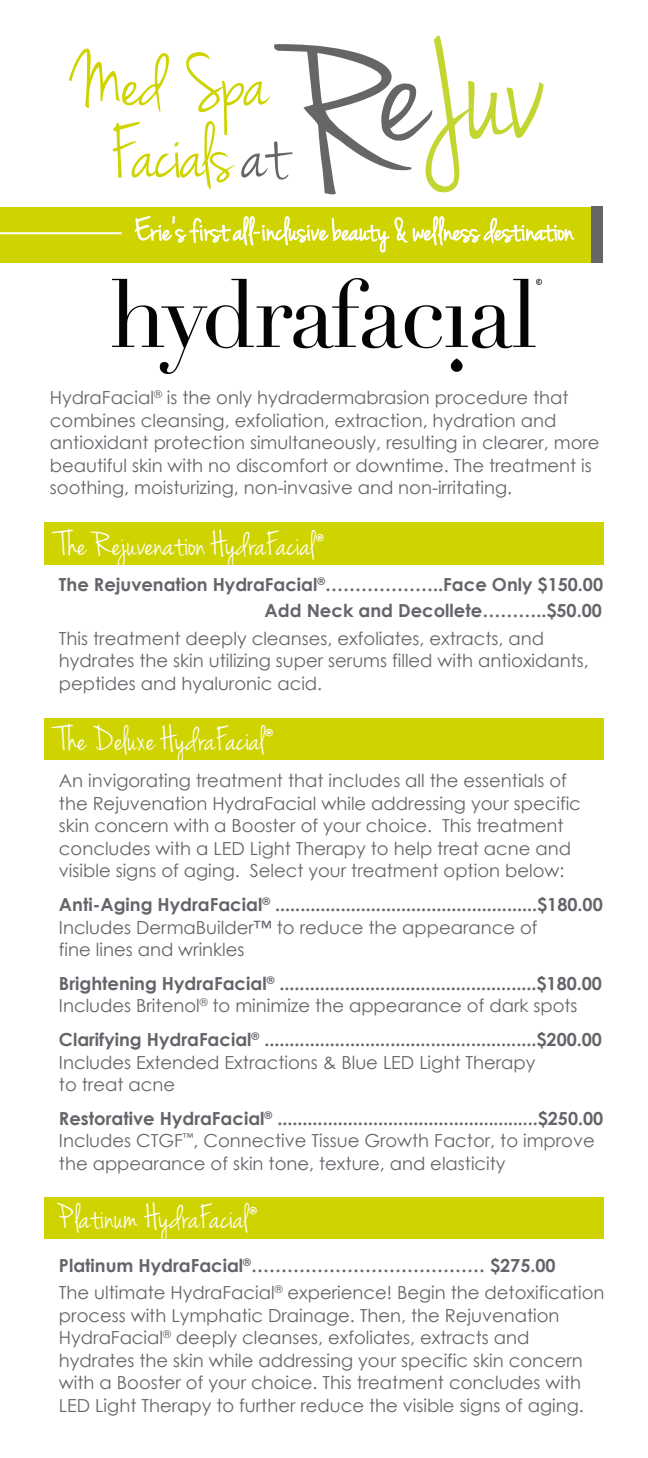
<style>
.page{position:relative;width:648px;height:1458px;background:#fff}
.page>*{position:absolute;margin:0;border:0;box-sizing:border-box;transform-origin:0 0}
.t1{font:168.75px "Jenna Sue";color:#c2d530}
.t2{font:81px/72px "Jenna Sue";letter-spacing:-.02em;color:#cfd400;text-align:center}
.t3{font:36px "Jenna Sue";color:#fff}
.t4{font:33.75px "Jenna Sue";color:#fff}
.t5{font:18px/22.5px "Century Gothic";color:#63656a}
.t6{font:700 18px/22.5px "Century Gothic";color:#63656a}
.s1{font-size:225px;color:#666}
.s2{font-size:198px;color:#666}
.s3{color:#666}
.s4{font-weight:400}
.s5{font-weight:700}
.s6{font-weight:700;font-size:17.55px}
</style>
<div class="page">
<div style="left:44px;top:718px;width:560px;height:42px;background:#cfd400"></div>
<div style="left:44px;top:523px;width:560px;height:42px;background:#cfd400"></div>
<div style="left:44px;top:1197px;width:560px;height:42px;background:#cfd400"></div>
<div style="left:0;top:207px;width:600px;height:55px;background:#cfd400"></div>
<svg style="left:135px;top:216px;width:272px;height:36px"></svg>
<svg style="left:413px;top:216px;width:161px;height:30px"></svg>
<div style="left:591px;top:206px;width:11px;height:56px;background:#666"></div>
<hr style="left:0;top:232px;width:122px;height:2px;background:#fff">
<img style="left:113px;top:279px;width:429px;height:94px">
<h1 class="t1" style="left:286px;top:-9px;width:261px"><span class="s1">R</span><span class="s2">e</span>Juv</h1>
<h3 class="t4" style="left:135px;top:211px;width:441px">Erie’s first all-inclusive beauty &amp; wellness destination</h3>
<h2 class="t2" style="left:73px;top:50px;width:216px">Med Spa<br>Facials <span class="s3">at</span></h2>
<p class="t5" style="left:50px;top:386px;width:551px">HydraFacial<sup>®</sup> is the only hydradermabrasion procedure that combines cleansing, exfoliation, extraction, hydration and antioxidant protection simultaneously, resulting in clearer, more beautiful skin with no discomfort or downtime. The treatment is soothing, moisturizing, non-invasive and non-irritating.</p>
<h3 class="t3" style="left:59px;top:523px;width:267px">The Rejuvenation HydraFacial<sup>®</sup></h3>
<p class="t6" style="left:59px;top:572px;width:546px">The Rejuvenation HydraFacial<sup>®</sup>………………..Face Only $150.00</p>
<p class="t5" style="left:59px;top:627px;width:531px">This treatment deeply cleanses, exfoliates, extracts, and hydrates the skin utilizing super serums filled with antioxidants, peptides and hyaluronic acid.</p>
<p class="t6" style="left:265px;top:599px;width:339px">Add Neck and Decollete………..$50.00</p>
<h3 class="t3" style="left:59px;top:719px;width:217px">The Deluxe HydraFacial<sup>®</sup></h3>
<p class="t5" style="left:59px;top:769px;width:523px">An invigorating treatment that includes all the essentials of the Rejuvenation HydraFacial while addressing your specific skin concern with a Booster of your choice. This treatment concludes with a LED Light Therapy to help treat acne and visible signs of aging. Select your treatment option below:</p>
<p class="t6" style="left:59px;top:893px;width:545px">Anti-Aging HydraFacial<sup>®</sup> ....................................................$180.00<br><span class="s4">Includes DermaBuilder™ to reduce the appearance of<br>fine lines and wrinkles</span></p>
<p class="t6" style="left:59px;top:971px;width:545px">Brightening HydraFacial<sup>®</sup> ...................................................$180.00<br><span class="s4">Includes Britenol</span><sup>®</sup> <span class="s4">to minimize the appearance of dark spots</span></p>
<p class="t6" style="left:59px;top:1028px;width:545px">Clarifying HydraFacial<sup>®</sup> ......................................................$200.00<br><span class="s4">Includes Extended Extractions &amp; Blue LED Light Therapy<br>to treat acne</span></p>
<p class="t5" style="left:59px;top:1107px;width:546px"><span class="s5">Restorative HydraFacial</span><sup>®</sup> <span class="s5">.........................................</span><span class="s6">.........</span><span class="s5">..$250.00<br></span>Includes CTGF<sup>™</sup>, Connective Tissue Growth Factor, to improve the appearance of skin tone, texture, and elasticity</p>
<h3 class="t3" style="left:57px;top:1197px;width:202px">P latinum HydraFacial<sup>®</sup></h3>
<p class="t5" style="left:59px;top:1252px;width:547px;line-height:27px"><span class="s5">Platinum HydraFacial</span><sup>®</sup><span class="s5">………………………………… $275.00<br></span>The ultimate HydraFacial<sup>®</sup> experience! Begin the detoxification</p>
<p class="t5" style="left:59px;top:1303px;width:526px">process with Lymphatic Drainage. Then, the Rejuvenation HydraFacial<sup>®</sup> deeply cleanses, exfoliates, extracts and hydrates the skin while addressing your specific skin concern with a Booster of your choice. This treatment concludes with LED Light Therapy to further reduce the visible signs of aging.</p>
</div>
